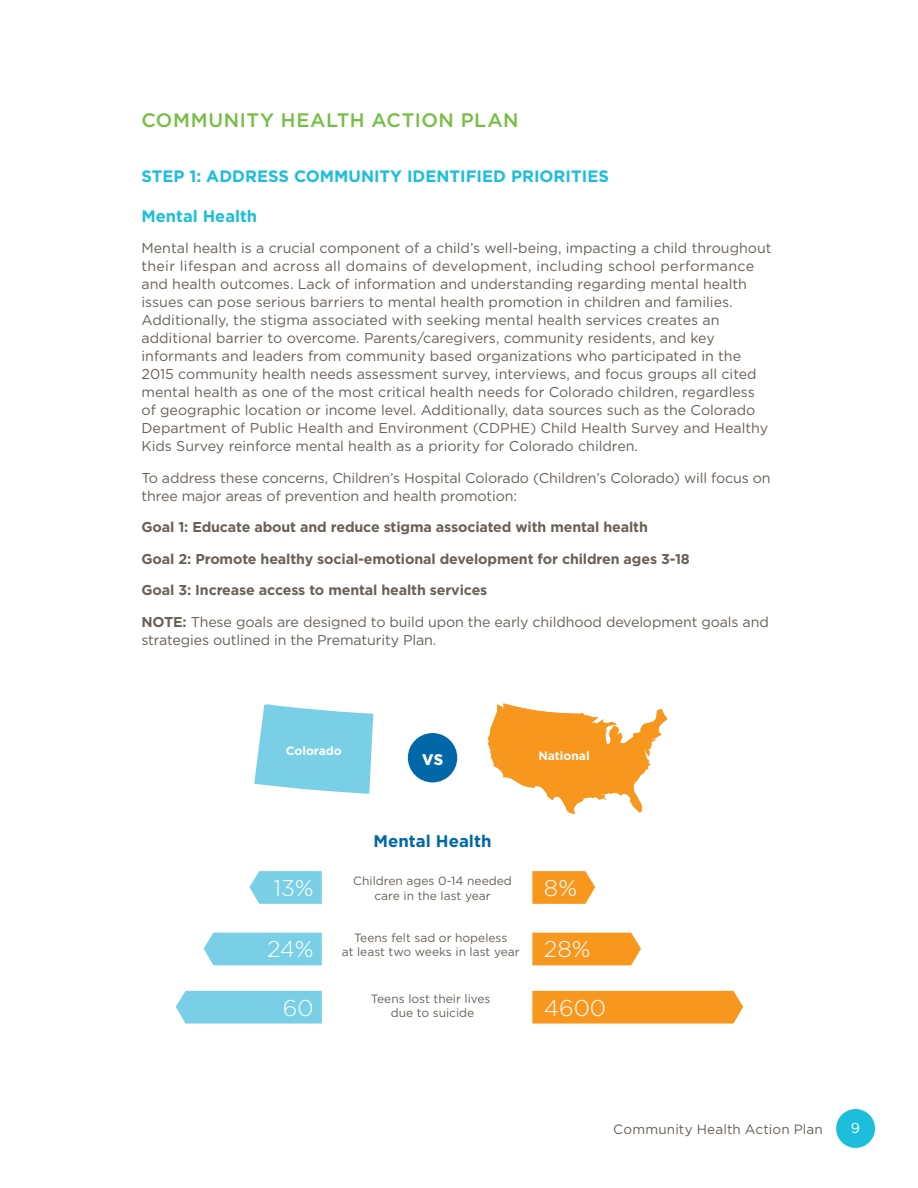
<style>
.page{position:relative;width:918px;height:1188px;background:#fff}
.page>*{position:absolute;margin:0;border:0;box-sizing:border-box;transform-origin:0 0}
.t1{font:300 22.8px "Gotham";color:#fff}
.t2{font:700 20.1px "Gotham";color:#fff}
.Headers{font:500 19.5px "Gotham";letter-spacing:.03em;color:#75be43}
.t3{font:700 16.8px "Gotham";color:#0068a9}
.Sub_Headers{font:700 16.5px "Gotham";color:#1cbedc}
.Body_Text{font:14.25px/18px "Gotham";color:#696158}
.Body_Text-2{font:700 14.25px "Gotham";letter-spacing:-.01em;color:#696158}
.t4{font:14.25px "Gotham";color:#fff}
.t5{font:13.5px "Gotham";letter-spacing:.01em;color:#696158}
.t6{font:12px/14.4px "Gotham";color:#696158;text-align:center}
.t7{font:700 12px "Gotham";color:#fff}
.s1{font-weight:700}
.s2{font-weight:300;font-size:22.8px;color:#fff}
</style>
<div class="page">
<div style="left:836px;top:1109px;width:39px;height:39px;background:#1cbedc;border-radius:50%"></div>
<svg style="left:532px;top:871px;width:63px;height:33px;background:#f7a030"></svg>
<div style="left:532px;top:933px;width:109px;height:32px;background:#f7971d"></div>
<div style="left:532px;top:991px;width:211px;height:33px;background:#f7971d"></div>
<svg style="left:249px;top:871px;width:73px;height:33px;background:#84d3e8"></svg>
<div style="left:204px;top:933px;width:118px;height:32px;background:#79d0e6"></div>
<svg style="left:176px;top:991px;width:146px;height:33px;background:#7fd2e7"></svg>
<svg style="left:488px;top:703px;width:180px;height:111px"></svg>
<svg style="left:254px;top:704px;width:119px;height:90px;background:#8ed7e9"></svg>
<div style="left:408px;top:733px;width:49px;height:49px;background:#0068a9;border-radius:50%"></div>
<p class="Headers" style="left:141px;top:109px;width:379px">COMMUNITY HEALTH ACTION PLAN</p>
<p class="Sub_Headers" style="left:141px;top:166px;width:469px">STEP 1: ADDRESS COMMUNITY IDENTIFIED PRIORITIES</p>
<p class="Sub_Headers" style="left:141px;top:206px;width:117px">Mental Health</p>
<p class="Body_Text" style="left:141px;top:239px;width:632px">Mental health is a crucial component of a child’s well-being, impacting a child throughout their lifespan and across all domains of development, including school performance and health outcomes. Lack of information and understanding regarding mental health issues can pose serious barriers to mental health promotion in children and families.<br>Additionally, the stigma associated with seeking mental health services creates an additional barrier to overcome. Parents/caregivers, community residents, and key informants and leaders from community based organizations who participated in the 2015 community health needs assessment survey, interviews, and focus groups all cited mental health as one of the most critical health needs for Colorado children, regardless of geographic location or income level. Additionally, data sources such as the Colorado Department of Public Health and Environment (CDPHE) Child Health Survey and Healthy Kids Survey reinforce mental health as a priority for Colorado children.</p>
<p class="Body_Text" style="left:141px;top:469px;width:631px">To address these concerns, Children’s Hospital Colorado (Children’s Colorado) will focus on three major areas of prevention and health promotion:</p>
<p class="Body_Text-2" style="left:141px;top:519px;width:508px">Goal 1: Educate about and reduce stigma associated with mental health</p>
<p class="Body_Text-2" style="left:141px;top:551px;width:550px">Goal 2: Promote healthy social-emotional development for children ages 3-18</p>
<p class="Body_Text-2" style="left:141px;top:582px;width:347px">Goal 3: Increase access to mental health services</p>
<p class="Body_Text" style="left:141px;top:613px;width:629px"><span class="s1">NOTE:</span> These goals are designed to build upon the early childhood development goals and strategies outlined in the Prematurity Plan.</p>
<p class="t7" style="left:286px;top:744px;width:58px">Colorado</p>
<p class="t2" style="left:422px;top:746px;width:23px">vs</p>
<p class="t3" style="left:374px;top:832px;width:119px">Mental Health</p>
<p class="t7" style="left:538px;top:749px;width:53px">National</p>
<p class="t6" style="left:353px;top:874px;width:160px">Children ages 0-14 needed</p>
<p class="t1" style="left:273px;top:876px;width:42px">13%</p>
<p class="t1" style="left:544px;top:876px;width:35px">8%</p>
<p class="t6" style="left:267px;top:930px;width:325px">Teens felt sad or hopeless<br><span class="s2">24%</span> at least two weeks in last year <span class="s2">28%</span></p>
<p class="t6" style="left:371px;top:991px;width:121px">Teens lost their lives</p>
<p class="t1" style="left:283px;top:995px;width:32px">60</p>
<p class="t6" style="left:391px;top:1006px;width:85px">due to suicide</p>
<p class="t1" style="left:544px;top:996px;width:64px">4600</p>
<p class="t6" style="left:374px;top:888px;width:118px">care in the last year</p>
<p class="t5" style="left:613px;top:1122px;width:211px">Community Health Action Plan</p>
<p class="t4" style="left:851px;top:1120px;width:11px">9</p>
</div>
